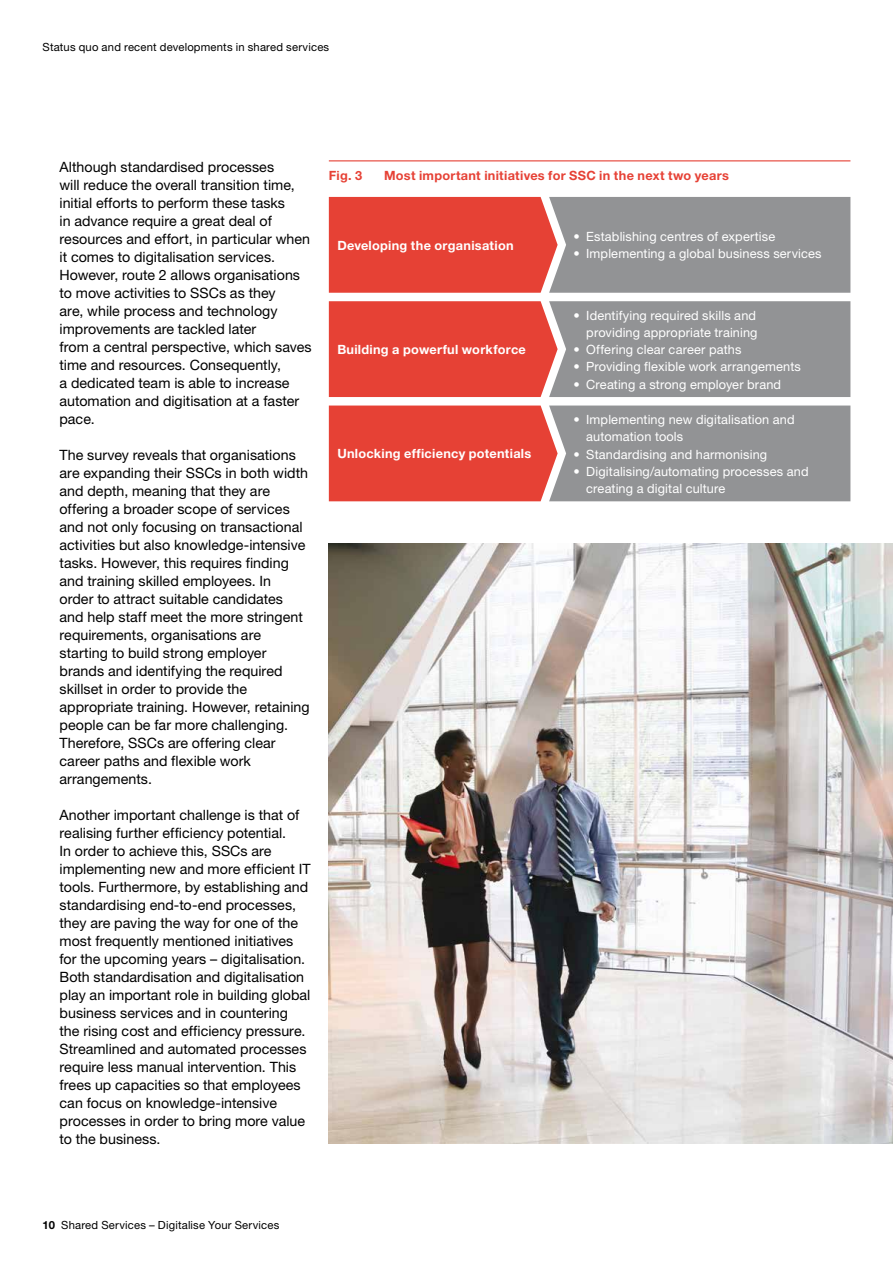
<style>
.page{position:relative;width:893px;height:1263px;background:#fff}
.page>*{position:absolute;margin:0;border:0;box-sizing:border-box;transform-origin:0 0}
.t1{font:14.25px/18px "Helvetica Neue LT";color:#000}
.t2{font:12.75px/17.2px "Helvetica Neue LT";letter-spacing:.01em;color:#fff}
.t3{font:700 12.75px "Helvetica Neue LT";letter-spacing:.02em;color:#fff}
.t4{font:700 12.75px "Helvetica Neue LT";letter-spacing:.02em;color:#e64135}
.t5{font:11.25px "Helvetica Neue LT";letter-spacing:.015em;color:#000}
.s1{font-weight:700}
</style>
<div class="page">
<hr style="left:329px;top:160px;width:521px;height:1px;background:#e64135">
<svg style="left:329px;top:197px;width:521px;height:96px;background:#b7726e"></svg>
<svg style="left:329px;top:301px;width:521px;height:96px;background:#b7726e"></svg>
<svg style="left:329px;top:405px;width:521px;height:96px;background:#b7726e"></svg>
<img style="left:329px;top:544px;width:564px;height:600px">
<p class="t5" style="left:43px;top:41px;width:288px">Status quo and recent developments in shared services</p>
<p class="t1" style="left:60px;top:157px;width:254px">Although standardised processes<br>will reduce the overall transition time, initial efforts to perform these tasks<br>in advance require a great deal of resources and effort, in particular when it comes to digitalisation services.<br>However, route 2 allows organisations to move activities to SSCs as they<br>are, while process and technology improvements are tackled later<br>from a central perspective, which saves time and resources. Consequently,<br>a dedicated team is able to increase automation and digitisation at a faster pace.</p>
<p class="t1" style="left:60px;top:445px;width:252px">The survey reveals that organisations are expanding their SSCs in both width and depth, meaning that they are offering a broader scope of services and not only focusing on transactional activities but also knowledge-intensive tasks. However, this requires finding and training skilled employees. In<br>order to attract suitable candidates and help staff meet the more stringent requirements, organisations are starting to build strong employer brands and identifying the required skillset in order to provide the appropriate training. However, retaining people can be far more challenging.<br>Therefore, SSCs are offering clear career paths and flexible work arrangements.</p>
<p class="t1" style="left:60px;top:805px;width:253px">Another important challenge is that of realising further efficiency potential.<br>In order to achieve this, SSCs are implementing new and more efficient IT tools. Furthermore, by establishing and standardising end-to-end processes, they are paving the way for one of the most frequently mentioned initiatives for the upcoming years – digitalisation.<br>Both standardisation and digitalisation play an important role in building global business services and in countering the rising cost and efficiency pressure.<br>Streamlined and automated processes require less manual intervention. This frees up capacities so that employees can focus on knowledge-intensive processes in order to bring more value to the business.</p>
<p class="t4" style="left:329px;top:167px;width:35px">Fig. 3</p>
<p class="t4" style="left:384px;top:167px;width:346px">Most important initiatives for SSC in the next two years</p>
<p class="t3" style="left:337px;top:237px;width:178px">Developing the organisation</p>
<p class="t3" style="left:337px;top:342px;width:190px">Building a powerful workforce</p>
<p class="t3" style="left:337px;top:446px;width:195px">Unlocking efficiency potentials</p>
<p class="t2" style="left:573px;top:228px;width:203px">• Establishing centres of expertise</p>
<p class="t2" style="left:573px;top:245px;width:250px">• Implementing a global business services</p>
<p class="t2" style="left:573px;top:306px;width:186px;text-align:right">• Identifying required skills and providing appropriate training</p>
<p class="t2" style="left:573px;top:341px;width:169px">• Offering clear career paths</p>
<p class="t2" style="left:573px;top:358px;width:229px">• Providing flexible work arrangements</p>
<p class="t2" style="left:573px;top:375px;width:209px">• Creating a strong employer brand</p>
<p class="t2" style="left:586px;top:411px;width:210px;text-indent:-13px">• Implementing new digitalisation and automation tools</p>
<p class="t2" style="left:573px;top:445px;width:195px">• Standardising and harmonising</p>
<p class="t2" style="left:586px;top:462px;width:224px;text-indent:-13px">• Digitalising/automating processes and creating a digital culture</p>
<p class="t5" style="left:43px;top:1218px;width:238px"><span class="s1">10</span> Shared Services – Digitalise Your Services</p>
</div>
